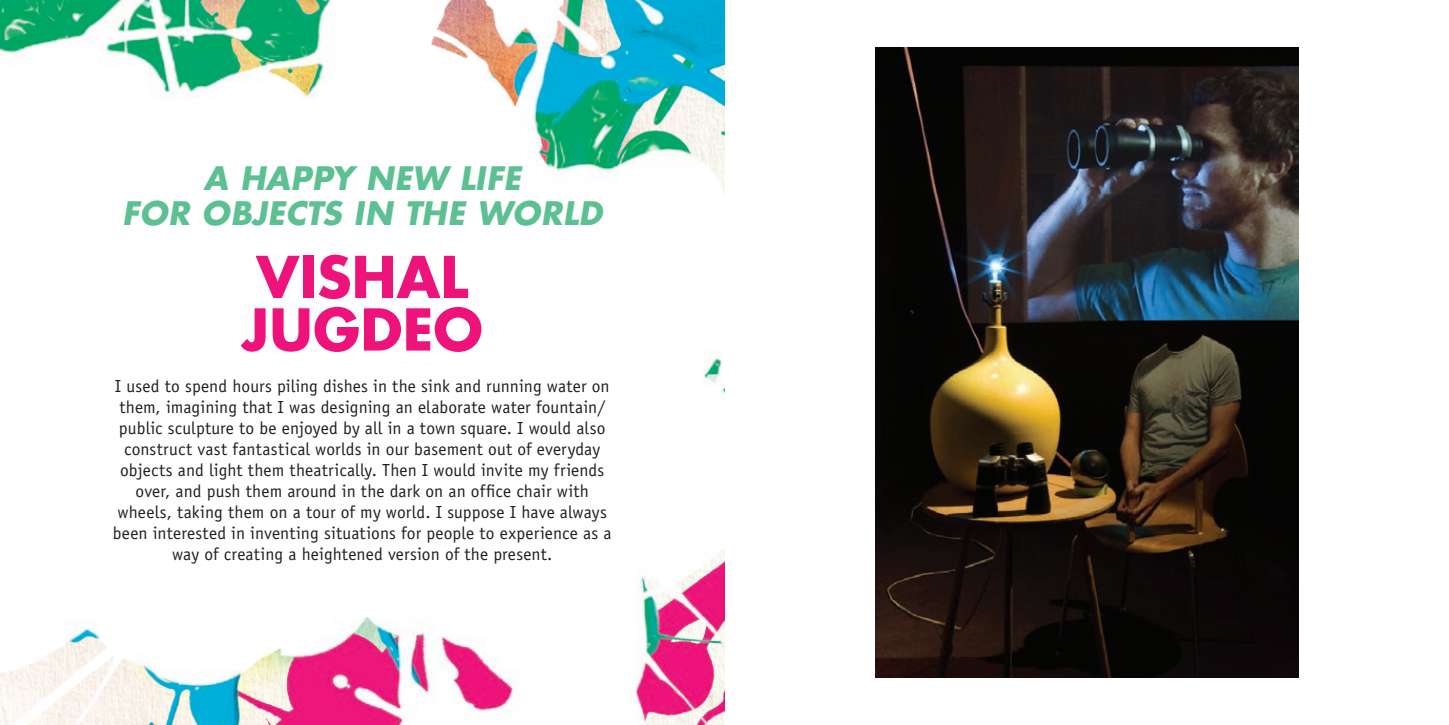
<style>
.page{position:relative;width:1449px;height:725px;background:#fff}
.page>*{position:absolute;margin:0;border:0;box-sizing:border-box;transform-origin:0 0}
.t1{font:700 56px "Futura";color:#ed137a}
.t2{font:italic 700 31.5px/35px "Futura";letter-spacing:.01em;color:#5cc092;text-align:center}
.t3{font:17.5px/21px "Officina Sans";letter-spacing:.005em;color:#231f20;text-align:center}
</style>
<div class="page">
<img style="left:0;top:0;width:724px;height:724px">
<img style="left:875px;top:47px;width:423px;height:630px">
<p class="t2" style="left:122px;top:160px;width:482px">A HAPPY NEW LIFE<br>FOR OBJECTS IN THE WORLD</p>
<p class="t1" style="left:256px;top:240px;width:213px">VISHAL</p>
<p class="t1" style="left:242px;top:292px;width:243px">JUGDEO</p>
<p class="t3" style="left:113px;top:375px;width:500px">I used to spend hours piling dishes in the sink and running water on them, imagining that I was designing an elaborate water fountain/ public sculpture to be enjoyed by all in a town square. I would also construct vast fantastical worlds in our basement out of everyday objects and light them theatrically. Then I would invite my friends over, and push them around in the dark on an office chair with wheels, taking them on a tour of my world. I suppose I have always been interested in inventing situations for people to experience as a way of creating a heightened version of the present.</p>
</div>
